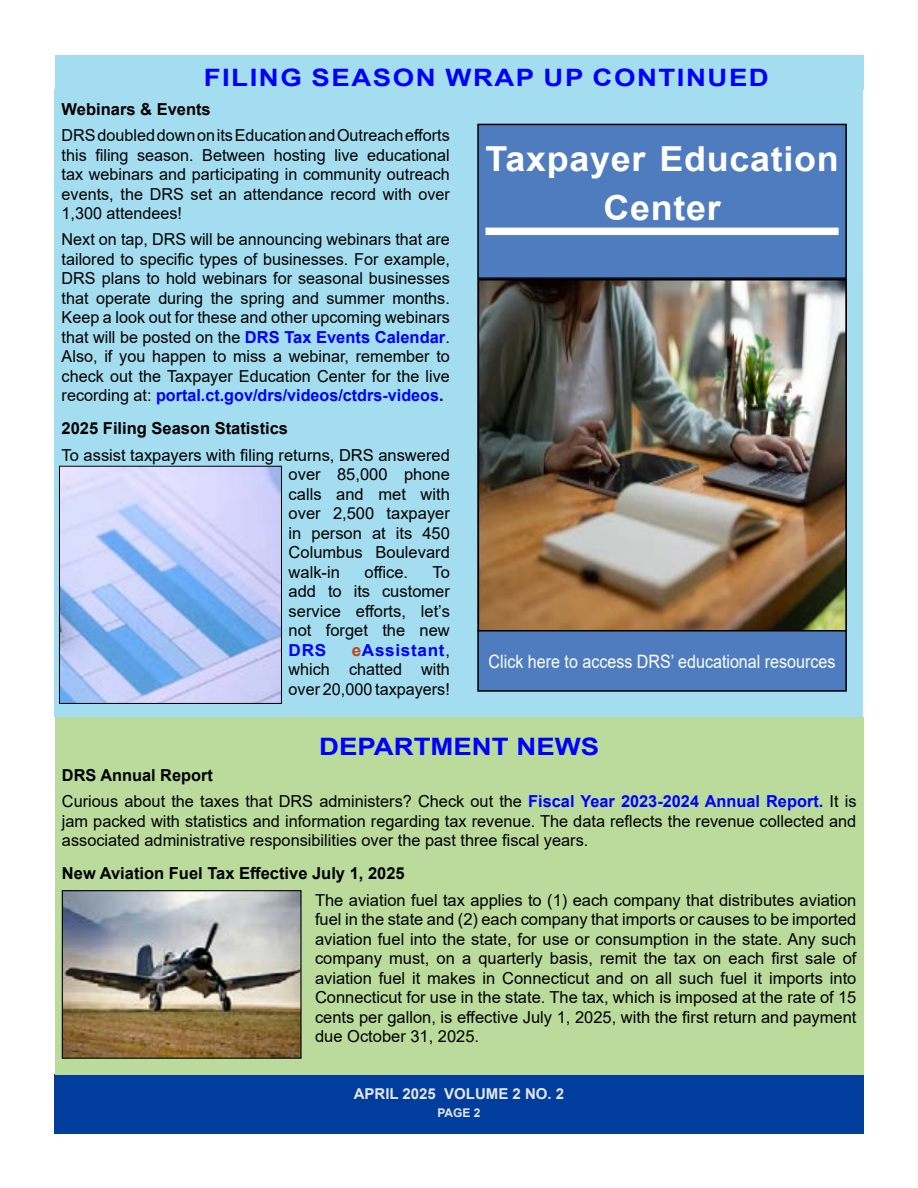
<style>
.page{position:relative;width:918px;height:1188px;background:#fff}
.page>*{position:absolute;margin:0;border:0;box-sizing:border-box;transform-origin:0 0}
.t1{font:700 34.5px/49.5px "Arial";letter-spacing:.02em;color:#fff;text-align:center;scale:1.04 1}
.t2{font:700 24px "Arial";letter-spacing:.055em;color:#00f;scale:1.15 1}
.t3{font:700 24px "Arial";color:#00f;scale:1.15 1}
.t4{font:18.45px "Arial";color:#fff;scale:.87 1}
.t5{font:16.5px/19.5px "Arial";color:#000;text-align:justify}
.t6{font:700 16.5px "Arial";color:#000}
.t7{font:700 15px "Arial";color:#e7e6e6}
.t8{font:700 12px "Arial";color:#e7e6e6}
.s1{font-weight:700;color:#00f}
.s2{font-weight:700}
.s3{font-weight:700;color:#b74a21}
</style>
<div class="page">
<div style="left:55px;top:89px;width:808px;height:628px;background:#a4ddf0"></div>
<div style="left:54px;top:1075px;width:810px;height:59px;background:#003d9c"></div>
<div style="left:55px;top:717px;width:808px;height:358px;background:#badb9c"></div>
<img style="left:61px;top:468px;width:219px;height:234px">
<div style="left:59px;top:466px;width:223px;height:238px;border:1px solid #000"></div>
<div style="left:55px;top:55px;width:809px;height:34px;background:#a4ddf0"></div>
<img style="left:480px;top:282px;width:364px;height:347px">
<div style="left:477px;top:279px;width:370px;height:353px;border:2px solid #000"></div>
<div style="left:478px;top:631px;width:368px;height:60px;background:#4e7cbe"></div>
<div style="left:477px;top:630px;width:370px;height:62px;border:2px solid #000"></div>
<div style="left:478px;top:124px;width:368px;height:154px;background:#4e7cbe"></div>
<div style="left:486px;top:228px;width:353px;height:7px;background:#fff"></div>
<div style="left:477px;top:124px;width:370px;height:155px;border:2px solid #000"></div>
<img style="left:64px;top:892px;width:236px;height:165px">
<div style="left:62px;top:890px;width:240px;height:169px;border:1px solid #000"></div>
<p class="t2" style="left:204px;top:60px;width:493px">FILING SEASON WRAP UP CONTINUED</p>
<p class="t6" style="left:62px;top:97px;width:151px">Webinars &amp; Events</p>
<p class="t5" style="left:62px;top:126px;width:390px">DRS doubled down on its Education and Outreach efforts this filing season. Between hosting live educational tax webinars and participating in community outreach events, the DRS set an attendance record with over 1,300 attendees!</p>
<p class="t5" style="left:62px;top:230px;width:390px">Next on tap, DRS will be announcing webinars that are tailored to specific types of businesses. For example, DRS plans to hold webinars for seasonal businesses that operate during the spring and summer months.<br>Keep a look out for these and other upcoming webinars that will be posted on the <span class="s1">DRS Tax Events Calendar</span>.<br>Also, if you happen to miss a webinar, remember to check out the Taxpayer Education Center for the live recording at: <span class="s1">portal.ct.gov/drs/videos/ctdrs-videos</span><span class="s2">.</span></p>
<p class="t6" style="left:62px;top:417px;width:228px">2025 Filing Season Statistics</p>
<p class="t5" style="left:289px;top:445px;width:163px;text-indent:-227px">To assist taxpayers with filing returns, DRS answered over 85,000 phone calls and met with over 2,500 taxpayer in person at its 450<br>Columbus Boulevard walk-in</p>
<p class="t5" style="left:365px;top:562px;width:45px">office.</p>
<p class="t5" style="left:289px;top:562px;width:163px;text-indent:144px">To add to its customer service efforts, let’s not forget the new <span class="s1">DRS</span></p>
<p class="t5" style="left:289px;top:640px;width:163px;text-indent:63px"><span class="s3">e</span><span class="s1">Assistant</span>, which chatted with over 20,000 taxpayers!</p>
<p class="t1" style="left:486px;top:134px;width:341px">Taxpayer Education<br>Center</p>
<p class="t4" style="left:489px;top:648px;width:400px">Click here to access DRS’ educational resources</p>
<p class="t3" style="left:319px;top:729px;width:245px">DEPARTMENT NEWS</p>
<p class="t6" style="left:62px;top:764px;width:152px">DRS Annual Report</p>
<p class="t5" style="left:62px;top:792px;width:796px">Curious about the taxes that DRS administers? Check out the <span class="s1">Fiscal Year 2023-2024 Annual Report.</span> It is jam packed with statistics and information regarding tax revenue. The data reflects the revenue collected and associated administrative responsibilities over the past three fiscal years.</p>
<p class="t6" style="left:62px;top:862px;width:344px">New Aviation Fuel Tax Effective July 1, 2025</p>
<p class="t5" style="left:315px;top:890px;width:543px">The aviation fuel tax applies to (1) each company that distributes aviation fuel in the state and (2) each company that imports or causes to be imported aviation fuel into the state, for use or consumption in the state. Any such company must, on a quarterly basis, remit the tax on each first sale of aviation fuel it makes in Connecticut and on all such fuel it imports into Connecticut for use in the state. The tax, which is imposed at the rate of 15 cents per gallon, is effective July 1, 2025, with the first return and payment due October 31, 2025.</p>
<p class="t7" style="left:354px;top:1083px;width:212px">APRIL 2025 VOLUME 2 NO. 2</p>
<p class="t8" style="left:437px;top:1104px;width:45px">PAGE 2</p>
</div>
